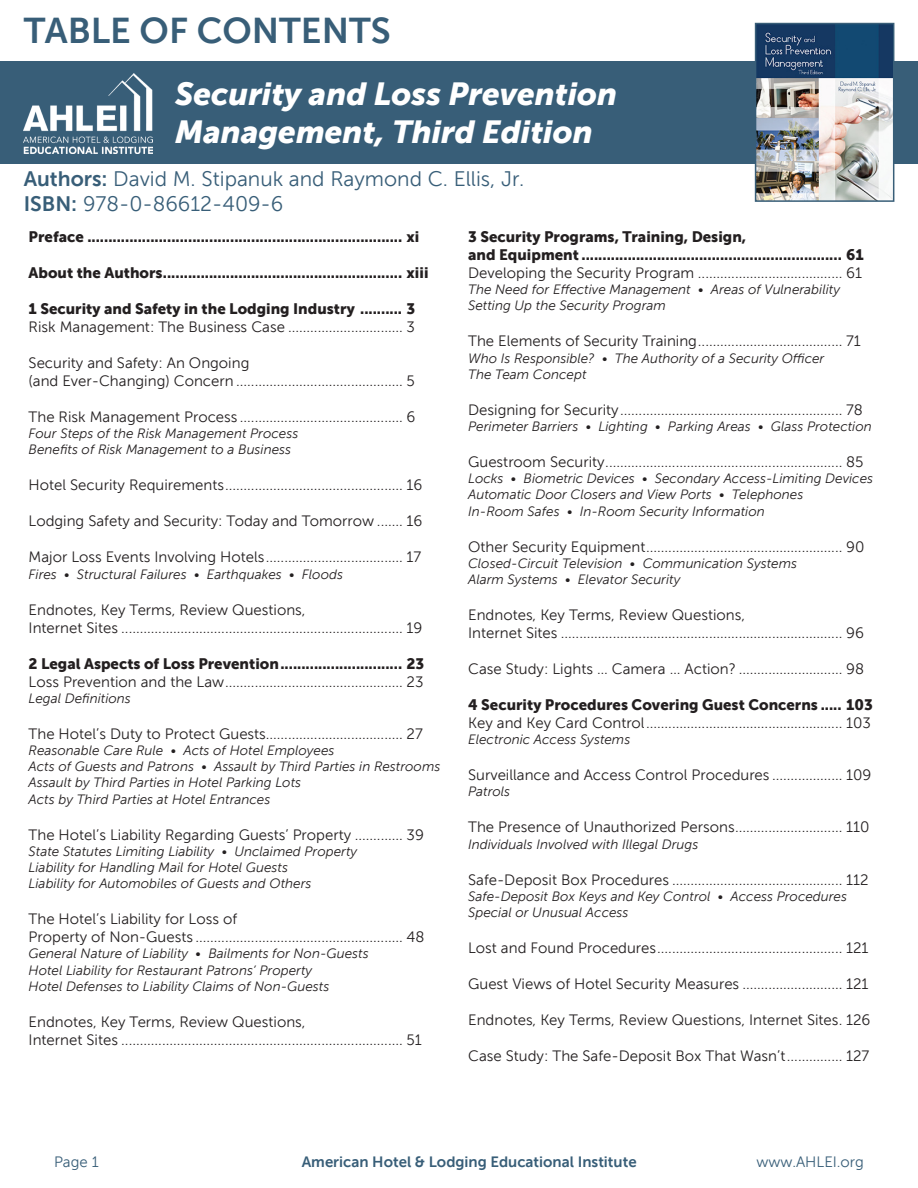
<style>
.page{position:relative;width:918px;height:1188px;background:#fff}
.page>*{position:absolute;margin:0;border:0;box-sizing:border-box;transform-origin:0 0}
.t1{font:36px "Museo Sans 700";color:#385e78}
.t2{font:italic 31.5px/37.8px "Museo Sans 900";color:#fff}
.t3{font:21px "Museo Sans 300";color:#385e78}
.t4{font:15px "Museo Sans 300";color:#231f20}
.t5{font:15px "Museo Sans 900";color:#231f20}
.t6{font:15px "Museo Sans 700";color:#385e78}
.t7{font:15px "Museo Sans 300";color:#385e78}
.t8{font:italic 13.5px/16.2px "Museo Sans 300";color:#231f20}
.s1{font-family:"Museo Sans 700"}
</style>
<div class="page">
<div style="left:0;top:61px;width:918px;height:102px;background:#385e78"></div>
<img style="left:758px;top:26px;width:133px;height:173px">
<div style="left:755px;top:23px;width:139px;height:179px;border:2px solid #385e78"></div>
<img style="left:24px;top:73px;width:129px;height:81px">
<p class="t1" style="left:24px;top:11px;width:368px">TABLE OF CONTENTS</p>
<p class="t2" style="left:175px;top:75px;width:444px">Security and Loss Prevention<br>Management, Third Edition</p>
<p class="t3" style="left:24px;top:167px;width:502px"><span class="s1">Authors:</span> David M. Stipanuk and Raymond C. Ellis, Jr.</p>
<p class="t3" style="left:24px;top:192px;width:261px"><span class="s1">ISBN:</span> 978-0-86612-409-6</p>
<p class="t5" style="left:29px;top:228px;width:392px">Preface ........................................................................... xi</p>
<p class="t5" style="left:29px;top:264px;width:401px">About the Authors......................................................... xiii</p>
<p class="t5" style="left:29px;top:300px;width:388px">1 Security and Safety in the Lodging Industry .......... 3</p>
<p class="t4" style="left:29px;top:319px;width:388px">Risk Management: The Business Case ............................... 3</p>
<p class="t4" style="left:29px;top:355px;width:222px">Security and Safety: An Ongoing</p>
<p class="t4" style="left:29px;top:373px;width:388px">(and Ever-Changing) Concern ............................................. 5</p>
<p class="t4" style="left:29px;top:409px;width:388px">The Risk Management Process ............................................ 6</p>
<p class="t8" style="left:29px;top:425px;width:271px">Four Steps of the Risk Management Process</p>
<p class="t8" style="left:29px;top:442px;width:264px">Benefits of Risk Management to a Business</p>
<p class="t4" style="left:29px;top:477px;width:395px">Hotel Security Requirements................................................ 16</p>
<p class="t4" style="left:29px;top:513px;width:395px">Lodging Safety and Security: Today and Tomorrow ....... 16</p>
<p class="t4" style="left:29px;top:549px;width:394px">Major Loss Events Involving Hotels..................................... 17</p>
<p class="t8" style="left:29px;top:566px;width:316px">Fires • Structural Failures • Earthquakes • Floods</p>
<p class="t4" style="left:29px;top:601px;width:278px">Endnotes, Key Terms, Review Questions,</p>
<p class="t4" style="left:29px;top:619px;width:395px">Internet Sites ............................................................................ 19</p>
<p class="t5" style="left:29px;top:655px;width:397px">2 Legal Aspects of Loss Prevention............................. 23</p>
<p class="t4" style="left:29px;top:673px;width:396px">Loss Prevention and the Law................................................ 23</p>
<p class="t8" style="left:29px;top:690px;width:104px">Legal Definitions</p>
<p class="t4" style="left:29px;top:725px;width:396px">The Hotel’s Duty to Protect Guests..................................... 27</p>
<p class="t8" style="left:29px;top:742px;width:307px">Reasonable Care Rule • Acts of Hotel Employees</p>
<p class="t8" style="left:29px;top:758px;width:413px">Acts of Guests and Patrons • Assault by Third Parties in Restrooms<br>Assault by Third Parties in Hotel Parking Lots</p>
<p class="t8" style="left:29px;top:791px;width:243px">Acts by Third Parties at Hotel Entrances</p>
<p class="t4" style="left:29px;top:826px;width:397px">The Hotel’s Liability Regarding Guests’ Property ............. 39</p>
<p class="t8" style="left:29px;top:843px;width:330px">State Statutes Limiting Liability • Unclaimed Property</p>
<p class="t8" style="left:29px;top:859px;width:261px">Liability for Handling Mail for Hotel Guests</p>
<p class="t8" style="left:29px;top:875px;width:284px">Liability for Automobiles of Guests and Others</p>
<p class="t4" style="left:29px;top:911px;width:210px">The Hotel’s Liability for Loss of</p>
<p class="t4" style="left:29px;top:929px;width:397px">Property of Non-Guests ........................................................ 48</p>
<p class="t8" style="left:29px;top:946px;width:342px">General Nature of Liability • Bailments for Non-Guests</p>
<p class="t8" style="left:29px;top:962px;width:285px">Hotel Liability for Restaurant Patrons’ Property</p>
<p class="t8" style="left:29px;top:978px;width:302px">Hotel Defenses to Liability Claims of Non-Guests</p>
<p class="t4" style="left:29px;top:1013px;width:278px">Endnotes, Key Terms, Review Questions,</p>
<p class="t4" style="left:29px;top:1031px;width:395px">Internet Sites ............................................................................ 51</p>
<p class="t5" style="left:468px;top:228px;width:280px">3 Security Programs, Training, Design,</p>
<p class="t5" style="left:468px;top:246px;width:397px">and Equipment .............................................................. 61</p>
<p class="t4" style="left:468px;top:265px;width:395px">Developing the Security Program ....................................... 61</p>
<p class="t8" style="left:468px;top:281px;width:373px">The Need for Effective Management • Areas of Vulnerability<br>Setting Up the Security Program</p>
<p class="t4" style="left:468px;top:333px;width:394px">The Elements of Security Training....................................... 71</p>
<p class="t8" style="left:468px;top:350px;width:358px">Who Is Responsible? • The Authority of a Security Officer</p>
<p class="t8" style="left:468px;top:366px;width:120px">The Team Concept</p>
<p class="t4" style="left:468px;top:401px;width:396px">Designing for Security............................................................ 78</p>
<p class="t8" style="left:468px;top:418px;width:405px">Perimeter Barriers • Lighting • Parking Areas • Glass Protection</p>
<p class="t4" style="left:468px;top:454px;width:397px">Guestroom Security................................................................ 85</p>
<p class="t8" style="left:468px;top:470px;width:406px">Locks • Biometric Devices • Secondary Access-Limiting Devices<br>Automatic Door Closers and View Ports • Telephones</p>
<p class="t8" style="left:468px;top:503px;width:298px">In-Room Safes • In-Room Security Information</p>
<p class="t4" style="left:468px;top:538px;width:398px">Other Security Equipment..................................................... 90</p>
<p class="t8" style="left:468px;top:555px;width:330px">Closed-Circuit Television • Communication Systems</p>
<p class="t8" style="left:468px;top:571px;width:214px">Alarm Systems • Elevator Security</p>
<p class="t4" style="left:468px;top:607px;width:278px">Endnotes, Key Terms, Review Questions,</p>
<p class="t4" style="left:468px;top:625px;width:397px">Internet Sites ............................................................................ 96</p>
<p class="t4" style="left:468px;top:661px;width:397px">Case Study: Lights … Camera … Action? ............................ 98</p>
<p class="t5" style="left:468px;top:696px;width:406px">4 Security Procedures Covering Guest Concerns ..... 103</p>
<p class="t4" style="left:468px;top:715px;width:404px">Key and Key Card Control..................................................... 103</p>
<p class="t8" style="left:468px;top:731px;width:164px">Electronic Access Systems</p>
<p class="t4" style="left:468px;top:767px;width:405px">Surveillance and Access Control Procedures ................... 109</p>
<p class="t8" style="left:468px;top:784px;width:44px">Patrols</p>
<p class="t4" style="left:468px;top:819px;width:403px">The Presence of Unauthorized Persons............................. 110</p>
<p class="t8" style="left:468px;top:836px;width:232px">Individuals Involved with Illegal Drugs</p>
<p class="t4" style="left:468px;top:871px;width:402px">Safe-Deposit Box Procedures .............................................. 112</p>
<p class="t8" style="left:468px;top:888px;width:380px">Safe-Deposit Box Keys and Key Control • Access Procedures<br>Special or Unusual Access</p>
<p class="t4" style="left:468px;top:940px;width:402px">Lost and Found Procedures.................................................. 121</p>
<p class="t4" style="left:468px;top:976px;width:402px">Guest Views of Hotel Security Measures ........................... 121</p>
<p class="t4" style="left:468px;top:1012px;width:404px">Endnotes, Key Terms, Review Questions, Internet Sites. 126</p>
<p class="t4" style="left:468px;top:1048px;width:403px">Case Study: The Safe-Deposit Box That Wasn’t............... 127</p>
<p class="t7" style="left:54px;top:1154px;width:46px">Page 1</p>
<p class="t6" style="left:302px;top:1154px;width:336px">American Hotel &amp; Lodging Educational Institute</p>
<p class="t7" style="left:756px;top:1154px;width:109px">www.AHLEI.org</p>
</div>
